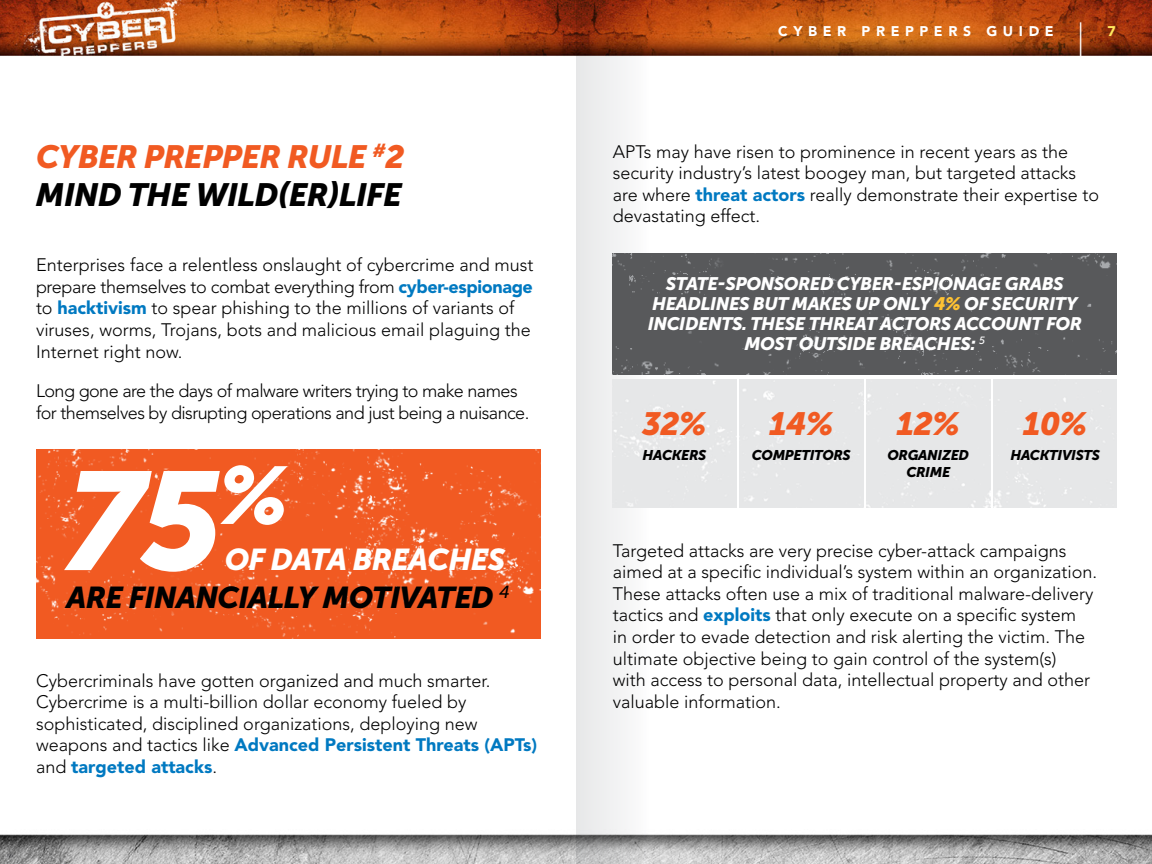
<style>
.page{position:relative;width:1152px;height:864px;background:#fff}
.page>*{position:absolute;margin:0;border:0;box-sizing:border-box;transform-origin:0 0}
.t1{font:italic 138.6px "Museo Sans 900";color:#fff}
.t2{font:500 56px "Avenir";color:#fff;scale:.25 1}
.t3{font:italic 32px/38.4px "Museo Sans 900";letter-spacing:-.025em;color:#000}
.t4{font:italic 32px "Museo Sans 900";letter-spacing:-.025em;color:#f15a22}
.t5{font:italic 30px/38px "Museo Sans 900";letter-spacing:-.025em;color:#000;text-align:right}
.t6{font:300 18px/21.6px "Avenir";color:#000}
.t7{font:italic 18px/20px "Museo Sans 900";letter-spacing:-.025em;color:#fff;text-align:center}
.t8{font:300 18px/21.6px "Avenir";letter-spacing:-.03em;color:#000}
.t9{font:italic 14px/16.8px "Museo Sans 900";letter-spacing:-.025em;color:#000;text-align:center}
.t10{font:900 14px "Avenir";letter-spacing:.4em;color:#fff}
.t11{font:900 14px "Avenir";color:#ffe95e}
.s1{color:#f15a22}
.s2{font-weight:900;color:#0079c1}
.s3{color:#fff}
.s4{color:#ffc233}
</style>
<div class="page">
<img style="left:0;top:0;width:1152px;height:864px">
<svg style="left:576px;top:0;width:73px;height:864px"></svg>
<img style="left:36px;top:449px;width:504px;height:189px">
<div style="left:613px;top:379px;width:123px;height:129px;background:#e6e7e8"></div>
<div style="left:740px;top:379px;width:123px;height:129px;background:#e6e7e8"></div>
<div style="left:867px;top:379px;width:123px;height:129px;background:#e6e7e8"></div>
<div style="left:993px;top:379px;width:124px;height:129px;background:#e6e7e8"></div>
<div style="left:613px;top:253px;width:504px;height:121px;background:#58595b"></div>
<h3 class="t3" style="left:36px;top:137px;width:370px"><span class="s1">CYBER PREPPER RULE</span> <sup>#</sup><span class="s1">2<br></span>MIND THE WILD(ER)LIFE</h3>
<p class="t6" style="left:36px;top:254px;width:499px">Enterprises face a relentless onslaught of cybercrime and must prepare themselves to combat everything from <span class="s2">cyber-espionage </span>to <span class="s2">hacktivism</span> to spear phishing to the millions of variants of viruses, worms, Trojans, bots and malicious email plaguing the Internet right now.</p>
<p class="t8" style="left:36px;top:380px;width:495px">Long gone are the days of malware writers trying to make names for themselves by disrupting operations and just being a nuisance.</p>
<h1 class="t1" style="left:64px;top:443px;width:226px">75<sup>%</sup></h1>
<h3 class="t5" style="left:66px;top:540px;width:445px"><span class="s3">OF DATA BREACHES<br></span>ARE FINANCIALLY MOTIVATED <sup>4</sup></h3>
<p class="t6" style="left:36px;top:670px;width:503px">Cybercriminals have gotten organized and much smarter.<br>Cybercrime is a multi-billion dollar economy fueled by sophisticated, disciplined organizations, deploying new weapons and tactics like <span class="s2">Advanced Persistent Threats (APTs) </span>and <span class="s2">targeted attacks</span>.</p>
<p class="t10" style="left:778px;top:23px;width:139px">Cyber Prepp</p>
<p class="t10" style="left:934px;top:23px;width:121px">ers Guide</p>
<h2 class="t2" style="left:1079px;top:10px;width:17px">I</h2>
<p class="t11" style="left:1108px;top:23px;width:10px">7</p>
<p class="t6" style="left:613px;top:141px;width:488px">APTs may have risen to prominence in recent years as the security industry’s latest boogey man, but targeted attacks are where <span class="s2">threat actors</span> really demonstrate their expertise to devastating effect.</p>
<p class="t7" style="left:648px;top:274px;width:436px">STATE-SPONSORED CYBER-ESPIONAGE GRABS HEADLINES BUT MAKES UP ONLY <span class="s4">4%</span> OF SECURITY INCIDENTS. THESE THREAT ACTORS ACCOUNT FOR MOST OUTSIDE BREACHES: <sup>5</sup></p>
<h3 class="t4" style="left:642px;top:405px;width:66px">32%</h3>
<p class="t9" style="left:643px;top:447px;width:65px">HACKERS</p>
<h3 class="t4" style="left:769px;top:405px;width:66px">14%</h3>
<p class="t9" style="left:752px;top:447px;width:100px">COMPETITORS</p>
<h3 class="t4" style="left:897px;top:405px;width:65px">12%</h3>
<p class="t9" style="left:888px;top:447px;width:83px">ORGANIZED<br>CRIME</p>
<h3 class="t4" style="left:1023px;top:405px;width:66px">10%</h3>
<p class="t9" style="left:1010px;top:447px;width:91px">HACKTIVISTS</p>
<p class="t6" style="left:613px;top:540px;width:486px">Targeted attacks are very precise cyber-attack campaigns aimed at a specific individual’s system within an organization.<br>These attacks often use a mix of traditional malware-delivery tactics and <span class="s2">exploits</span> that only execute on a specific system<br>in order to evade detection and risk alerting the victim. The ultimate objective being to gain control of the system(s)<br>with access to personal data, intellectual property and other valuable information.</p>
</div>
